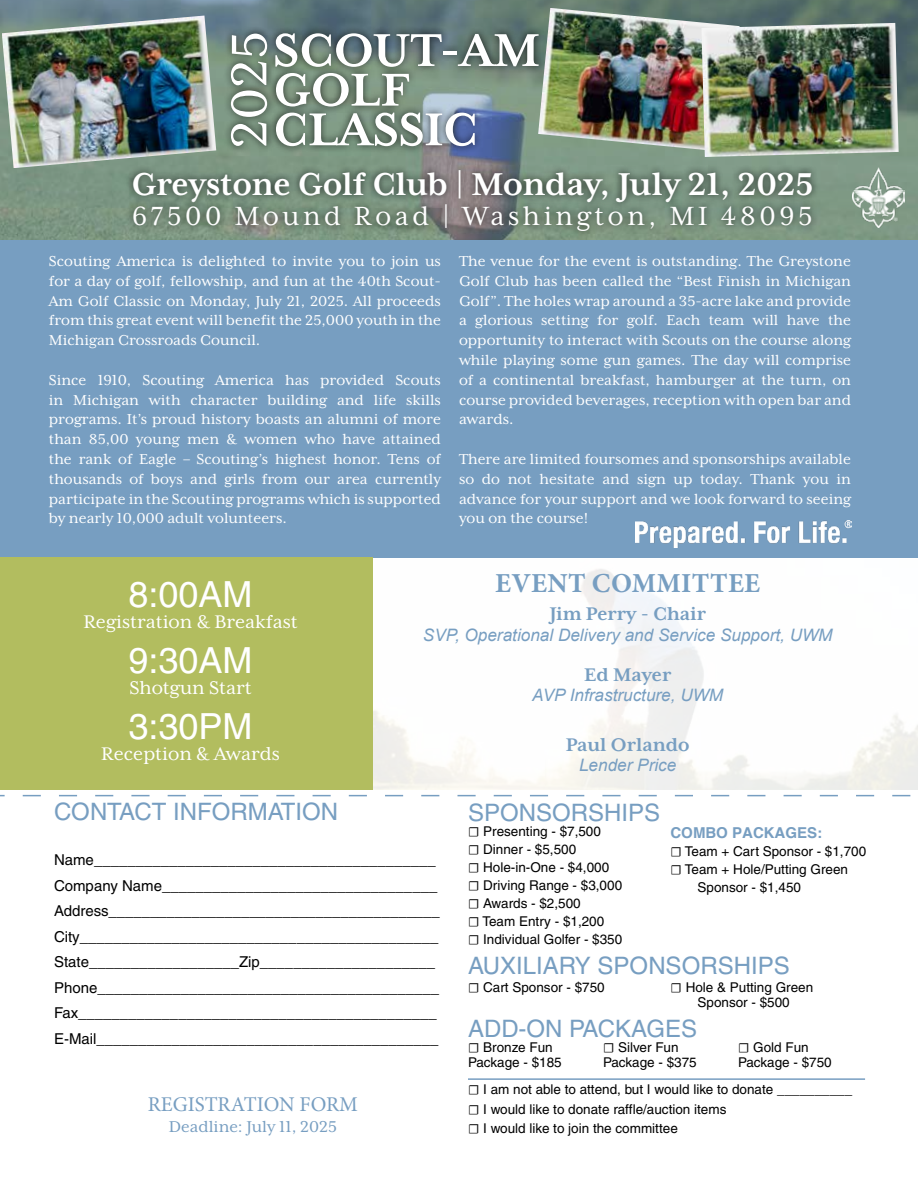
<style>
.page{position:relative;width:918px;height:1188px;background:#fff}
.page>*{position:absolute;margin:0;border:0;box-sizing:border-box;transform-origin:0 0}
.t1{font:57.45px "Mrs Eaves XL Serif OT";color:#fff}
.t2{font:700 52.95px/39.6px "Mrs Eaves XL Serif OT";color:#fff}
.t3{font:700 36.3px "Mrs Eaves XL Serif OT";color:#fff}
.t4{font:36px "Helvetica";color:#fff}
.t5{font:30.3px "Mrs Eaves XL Serif OT";letter-spacing:.125em;color:#fff}
.t6{font:700 27.45px "Minion Pro";letter-spacing:.01em;color:#779ec1}
.t7{font:24px "Helvetica";color:#779ec1}
.t8{font:21px "Mrs Eaves XL Serif OT";color:#fff}
.t9{font:700 21px "Mrs Eaves XL Serif OT";color:#779ec1}
.t10{font:21px "Minion Pro";color:#779ec1}
.t11{font:18px "Mrs Eaves XL Serif OT";color:#779ec1}
.t12{font:italic 17.1px "Arial";color:#779ec1}
.t13{font:16.5px/19.8px "Mrs Eaves XL Serif OT";color:#fff;text-align:justify}
.t14{font:15px/25.5px "Helvetica";color:#000}
.t15{font:700 15px "Helvetica";color:#779ec1}
.t16{font:13.5px/18px "Helvetica";color:#000}
.s1{font-family:"Minion Pro"}
</style>
<div class="page">
<div style="left:0;top:240px;width:918px;height:317px;background:#779ec1"></div>
<svg style="left:0;top:795px;width:910px;height:1px"></svg>
<svg style="left:0;top:0;width:918px;height:240px;background:#6e877e"></svg>
<div style="left:223px;top:26px;width:53px;height:128px;background:#000;opacity:.75"></div>
<div style="left:267px;top:25px;width:279px;height:129px;background:#000;opacity:.75"></div>
<div style="left:125px;top:162px;width:695px;height:48px;background:#000;opacity:.75"></div>
<img style="left:2px;top:16px;width:214px;height:152px">
<img style="left:538px;top:8px;width:202px;height:144px">
<img style="left:701px;top:23px;width:198px;height:134px">
<img style="left:852px;top:167px;width:53px;height:60px">
<div style="left:126px;top:197px;width:693px;height:42px;background:#000;opacity:.75"></div>
<img style="left:635px;top:521px;width:216px;height:26px">
<div style="left:0;top:558px;width:373px;height:232px;background:#b2bd5f"></div>
<hr style="left:468px;top:1078px;width:397px;height:2px;background:#779ec1">
<h1 class="t1" style="left:218px;top:148px;width:119px;rotate:-90deg">2025</h1>
<h2 class="t2" style="left:273px;top:31px;width:268px">SCOUT-AM<br>GOLF<br>CLASSIC</h2>
<h3 class="t3" style="left:131px;top:164px;width:684px">Greystone Golf Club | Monday, July 21, 2025</h3>
<h3 class="t5" style="left:132px;top:199px;width:682px">67500 Mound Road | Washington, MI 48095</h3>
<p class="t13" style="left:49px;top:251px;width:394px">Scouting America is delighted to invite you to join us for a day of golf, fellowship, and fun at the 40th Scout-Am Golf Classic on Monday, July 21, 2025. All proceeds from this great event will benefit the 25,000 youth in the Michigan Crossroads Council.</p>
<p class="t13" style="left:49px;top:370px;width:394px">Since 1910, Scouting America has provided Scouts in Michigan with character building and life skills programs. It’s proud history boasts an alumni of more than 85,00 young men &amp; women who have attained the rank of Eagle – Scouting’s highest honor. Tens of thousands of boys and girls from our area currently participate in the Scouting programs which is supported by nearly 10,000 adult volunteers.</p>
<p class="t13" style="left:459px;top:251px;width:394px">The venue for the event is outstanding. The Greystone Golf Club has been called the “Best Finish in Michigan Golf”. The holes wrap around a 35-acre lake and provide a glorious setting for golf. Each team will have the opportunity to interact with Scouts on the course along while playing some gun games. The day will comprise of a continental breakfast, hamburger at the turn, on course provided beverages, reception with open bar and awards.</p>
<p class="t13" style="left:459px;top:449px;width:394px">There are limited foursomes and sponsorships available so do not hesitate and sign up today. Thank you in advance for your support and we look forward to seeing you on the course!</p>
<h3 class="t4" style="left:129px;top:574px;width:126px">8:00AM</h3>
<p class="t8" style="left:83px;top:610px;width:216px">Registration &amp; Breakfast</p>
<h3 class="t4" style="left:129px;top:640px;width:126px">9:30AM</h3>
<p class="t8" style="left:129px;top:676px;width:124px">Shotgun Start</p>
<h3 class="t4" style="left:129px;top:706px;width:126px">3:30PM</h3>
<p class="t8" style="left:101px;top:742px;width:180px">Reception &amp; Awards</p>
<h3 class="t6" style="left:495px;top:563px;width:267px">EVENT COMMITTEE</h3>
<p class="t9" style="left:549px;top:602px;width:158px">Jim Perry - Chair</p>
<p class="t12" style="left:423px;top:624px;width:411px">SVP, Operational Delivery and Service Support, UWM</p>
<p class="t9" style="left:584px;top:663px;width:89px">Ed Mayer</p>
<p class="t12" style="left:532px;top:684px;width:192px">AVP Infrastructure, UWM</p>
<p class="t9" style="left:566px;top:733px;width:125px">Paul Orlando</p>
<p class="t12" style="left:579px;top:754px;width:99px">Lender Price</p>
<h3 class="t7" style="left:54px;top:798px;width:286px">CONTACT INFORMATION</h3>
<h3 class="t7" style="left:468px;top:798px;width:194px">SPONSORSHIPS</h3>
<p class="t14" style="left:54px;top:847px;width:387px">Name_________________________________________ Company Name_________________________________ Address________________________________________ City___________________________________________ State__________________Zip_____________________ Phone_________________________________________ Fax___________________________________________ E-Mail_________________________________________</p>
<p class="t10" style="left:148px;top:1090px;width:212px">REGISTRATION FORM</p>
<p class="t11" style="left:169px;top:1117px;width:170px">Deadline: July 11, 2025</p>
<p class="t16" style="left:468px;top:822px;width:156px"><span class="s1">☐</span> Presenting - $7,500<br><span class="s1">☐</span> Dinner - $5,500<br><span class="s1">☐</span> Hole-in-One - $4,000 <span class="s1">☐</span> Driving Range - $3,000 <span class="s1">☐</span> Awards - $2,500<br><span class="s1">☐</span> Team Entry - $1,200<br><span class="s1">☐</span> Individual Golfer - $350</p>
<p class="t15" style="left:670px;top:823px;width:153px">COMBO PACKAGES:</p>
<p class="t16" style="left:670px;top:842px;width:197px"><span class="s1">☐</span> Team + Cart Sponsor - $1,700</p>
<p class="t16" style="left:670px;top:860px;width:179px"><span class="s1">☐</span> Team + Hole/Putting Green</p>
<p class="t16" style="left:698px;top:878px;width:105px">Sponsor - $1,450</p>
<h3 class="t7" style="left:468px;top:952px;width:323px">AUXILIARY SPONSORSHIPS</h3>
<p class="t16" style="left:468px;top:978px;width:138px"><span class="s1">☐</span> Cart Sponsor - $750</p>
<p class="t16" style="left:670px;top:979px;width:144px;line-height:15px;text-align:center"><span class="s1">☐</span> Hole &amp; Putting Green<br>Sponsor - $500</p>
<h3 class="t7" style="left:468px;top:1014px;width:231px">ADD-ON PACKAGES</h3>
<p class="t16" style="left:468px;top:1040px;width:95px;line-height:15px"><span class="s1">☐</span> Bronze Fun<br>Package - $185</p>
<p class="t16" style="left:603px;top:1040px;width:95px;line-height:15px"><span class="s1">☐</span> Silver Fun<br>Package - $375</p>
<p class="t16" style="left:738px;top:1040px;width:95px;line-height:15px"><span class="s1">☐</span> Gold Fun<br>Package - $750</p>
<p class="t16" style="left:468px;top:1080px;width:386px;line-height:19.5px"><span class="s1">☐</span> I am not able to attend, but I would like to donate __________ <span class="s1">☐</span> I would like to donate raffle/auction items<br><span class="s1">☐</span> I would like to join the committee</p>
</div>
